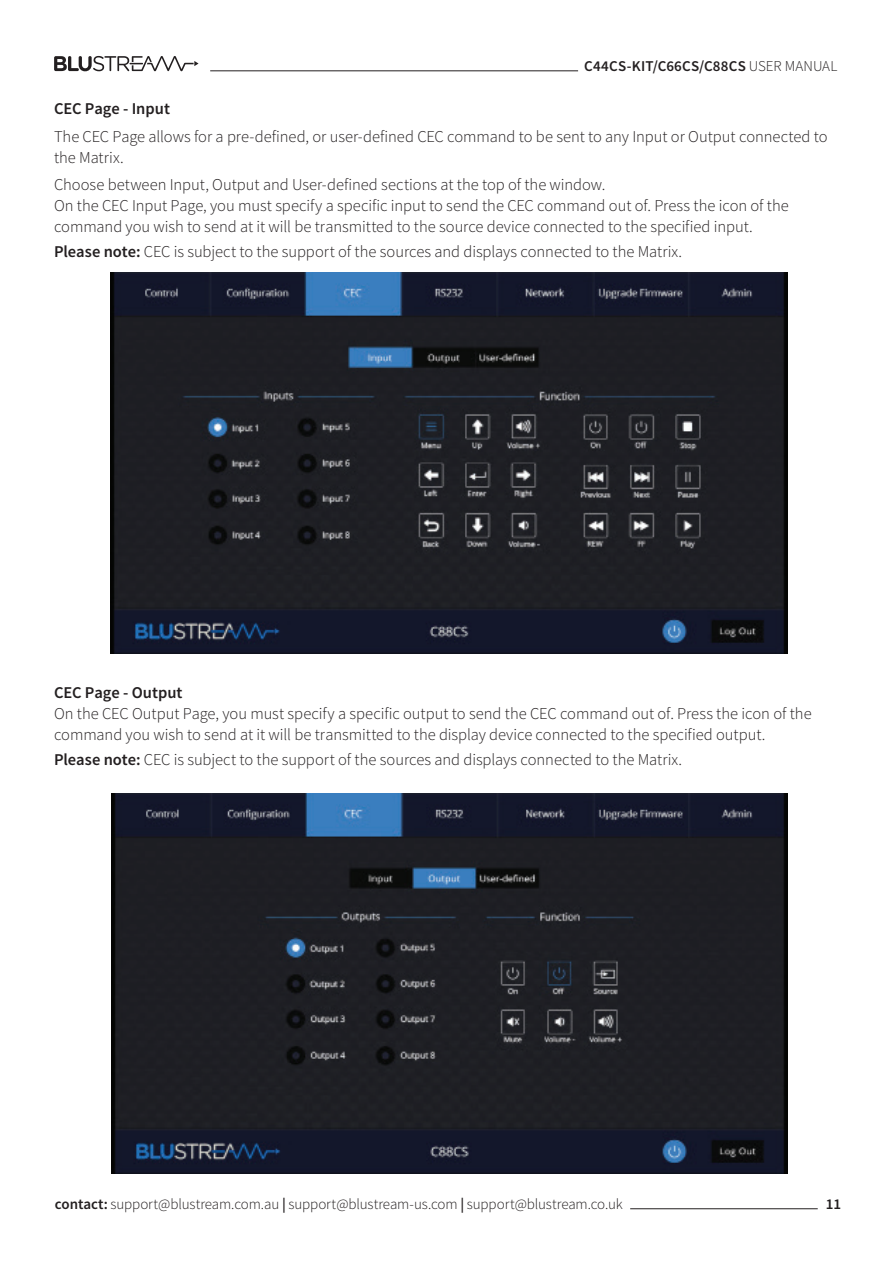
<style>
.page{position:relative;width:893px;height:1263px;background:#fff}
.page>*{position:absolute;margin:0;border:0;box-sizing:border-box;transform-origin:0 0}
.t1{font:300 16.5px/21px "Source Sans Pro";letter-spacing:-.005em;color:#231f20}
.t2{font:600 16.5px "Source Sans Pro";color:#231f20}
.t3{font:300 15px "Source Sans Pro";letter-spacing:-.01em;color:#231f20}
.t4{font:600 15px "Source Sans Pro";letter-spacing:.015em;color:#231f20}
.s1{font-weight:300}
.s2{font-weight:600}
</style>
<div class="page">
<svg style="left:54px;top:56px;width:145px;height:16px"></svg>
<hr style="left:210px;top:71px;width:368px;height:1px;background:#231f20">
<hr style="left:630px;top:1208px;width:188px;height:1px;background:#231f20">
<img style="left:111px;top:273px;width:677px;height:381px">
<img style="left:112px;top:793px;width:676px;height:380px">
<p class="t4" style="left:584px;top:56px;width:255px">C44CS-KIT/C66CS/C88CS <span class="s1">USER MANUAL</span></p>
<p class="t2" style="left:54px;top:98px;width:118px">CEC Page - Input</p>
<p class="t1" style="left:54px;top:126px;width:775px">The CEC Page allows for a pre-defined, or user-defined CEC command to be sent to any Input or Output connected to the Matrix.</p>
<p class="t1" style="left:54px;top:174px;width:736px">Choose between Input, Output and User-defined sections at the top of the window.<br>On the CEC Input Page, you must specify a specific input to send the CEC command out of. Press the icon of the command you wish to send at it will be transmitted to the source device connected to the specified input.</p>
<p class="t1" style="left:54px;top:241px;width:630px"><span class="s2">Please note:</span> CEC is subject to the support of the sources and displays connected to the Matrix.</p>
<p class="t2" style="left:54px;top:682px;width:130px">CEC Page - Output</p>
<p class="t1" style="left:54px;top:703px;width:759px">On the CEC Output Page, you must specify a specific output to send the CEC command out of. Press the icon of the command you wish to send at it will be transmitted to the display device connected to the specified output.</p>
<p class="t1" style="left:54px;top:749px;width:630px"><span class="s2">Please note:</span> CEC is subject to the support of the sources and displays connected to the Matrix.</p>
<p class="t3" style="left:55px;top:1195px;width:569px"><span class="s2">contact:</span> support@blustream.com.au <span class="s2">|</span> support@blustream-us.com <span class="s2">|</span> support@blustream.co.uk</p>
<p class="t4" style="left:826px;top:1194px;width:17px">11</p>
</div>
